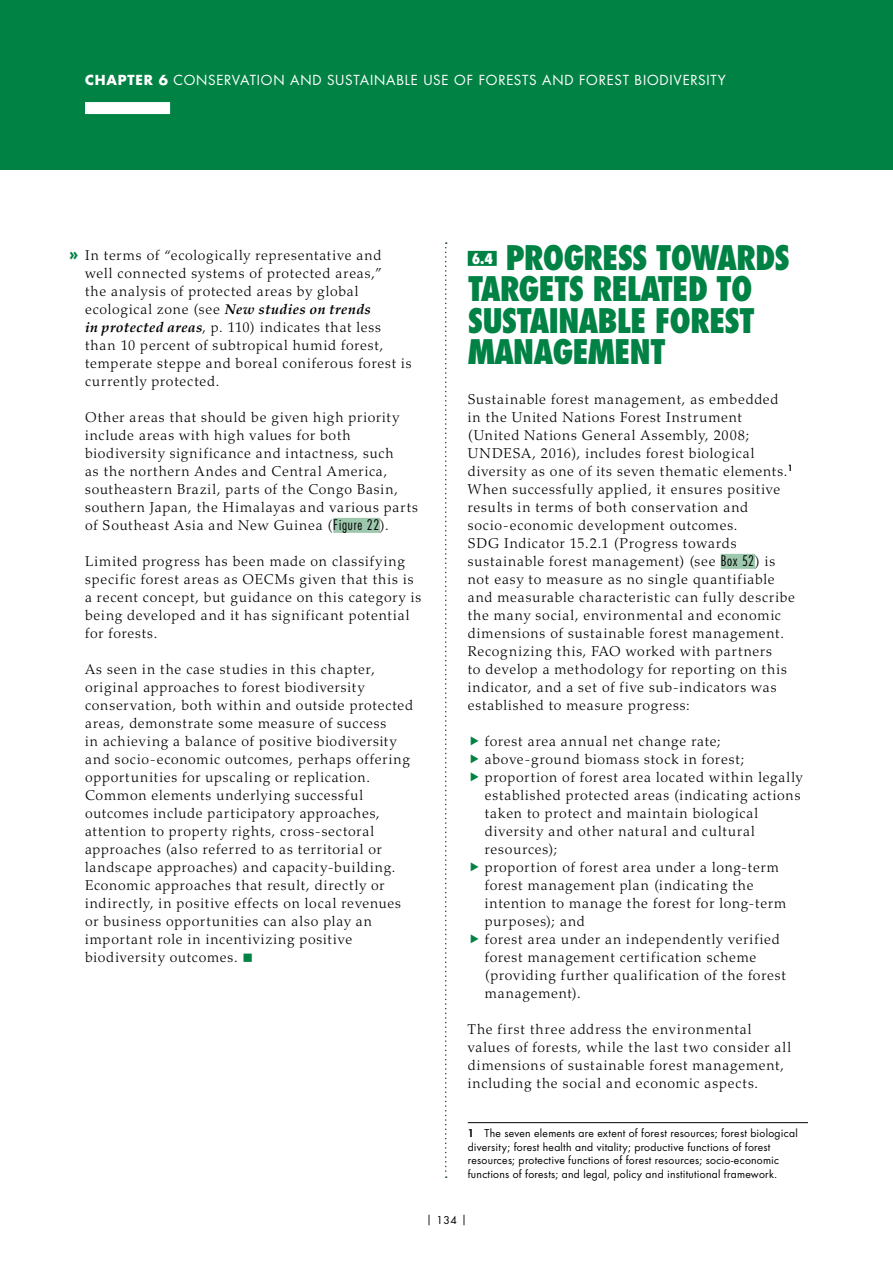
<style>
.page{position:relative;width:893px;height:1263px;background:#fff}
.page>*{position:absolute;margin:0;border:0;box-sizing:border-box;transform-origin:0 0}
.t1{font:800 condensed 33px/31.5px "Futura Std";letter-spacing:-.03em;color:#008244}
.t2{font:800 16.5px "Futura Std";color:#008244}
.t3{font:300 14.25px/18px "Palatino LT Std";letter-spacing:.055em;color:#000}
.t4{font:800 condensed 14.25px "Futura Std";color:#fff}
.t5{font:13.5px "Futura Std";letter-spacing:.055em;color:#fff}
.t6{font:10.5px/13.5px "Futura Std";letter-spacing:.025em;color:#000}
.s1{font-weight:700}
.s2{font-weight:700;font-style:italic}
.s3{font-family:"Futura Std";font-stretch:condensed}
.s4{color:#008244}
.s5{font-weight:800}
</style>
<div class="page">
<div style="left:0;top:0;width:893px;height:170px;background:#008244"></div>
<div style="left:85px;top:102px;width:85px;height:12px;background:#fff"></div>
<svg style="left:445px;top:242px;width:2px;height:936px"></svg>
<div style="left:333px;top:518px;width:47px;height:15px;background:#9ec8ad"></div>
<div style="left:468px;top:251px;width:29px;height:15px;background:#008244"></div>
<div style="left:721px;top:554px;width:34px;height:15px;background:#9ec8ad"></div>
<hr style="left:468px;top:1122px;width:340px;height:1px;background:#000">
<p class="t5" style="left:85px;top:71px;width:642px"><span class="s1">CHAPTER 6</span> CONSERVATION AND SUSTAINABLE USE OF FORESTS AND FOREST BIODIVERSITY</p>
<p class="t3" style="left:85px;top:246px;width:328px">In terms of “ecologically representative and well connected systems of protected areas,”<br>the analysis of protected areas by global ecological zone (see <span class="s2">New studies on trends<br>in protected areas</span>, p. 110) indicates that less than 10 percent of subtropical humid forest, temperate steppe and boreal coniferous forest is currently protected.</p>
<p class="t3" style="left:85px;top:408px;width:334px">Other areas that should be given high priority include areas with high values for both biodiversity significance and intactness, such<br>as the northern Andes and Central America, southeastern Brazil, parts of the Congo Basin, southern Japan, the Himalayas and various parts of Southeast Asia and New Guinea (<span class="s3">Figure 22</span>).</p>
<p class="t3" style="left:85px;top:552px;width:338px">Limited progress has been made on classifying specific forest areas as OECMs given that this is a recent concept, but guidance on this category is being developed and it has significant potential for forests.</p>
<p class="t3" style="left:85px;top:660px;width:330px">As seen in the case studies in this chapter, original approaches to forest biodiversity conservation, both within and outside protected areas, demonstrate some measure of success<br>in achieving a balance of positive biodiversity and socio-economic outcomes, perhaps offering opportunities for upscaling or replication.<br>Common elements underlying successful outcomes include participatory approaches, attention to property rights, cross-sectoral approaches (also referred to as territorial or landscape approaches) and capacity-building.<br>Economic approaches that result, directly or indirectly, in positive effects on local revenues or business opportunities can also play an important role in incentivizing positive biodiversity outcomes. <span class="s4">■</span></p>
<p class="t2" style="left:69px;top:243px;width:11px">»</p>
<h1 class="t1" style="left:468px;top:241px;width:324px;text-indent:38px">PROGRESS TOWARDS<br>TARGETS RELATED TO<br>SUSTAINABLE FOREST<br>MANAGEMENT</h1>
<p class="t3" style="left:468px;top:390px;width:329px">Sustainable forest management, as embedded<br>in the United Nations Forest Instrument (United Nations General Assembly, 2008; UNDESA, 2016), includes forest biological diversity as one of its seven thematic elements.<sup>1<br></sup>When successfully applied, it ensures positive results in terms of both conservation and socio-economic development outcomes.<br>SDG Indicator 15.2.1 (Progress towards sustainable forest management) (see <span class="s3">Box 52</span>) is not easy to measure as no single quantifiable and measurable characteristic can fully describe the many social, environmental and economic dimensions of sustainable forest management.<br>Recognizing this, FAO worked with partners<br>to develop a methodology for reporting on this indicator, and a set of five sub-indicators was established to measure progress:</p>
<p class="t3" style="left:485px;top:732px;width:320px">forest area annual net change rate; above-ground biomass stock in forest; proportion of forest area located within legally established protected areas (indicating actions taken to protect and maintain biological diversity and other natural and cultural resources);<br>proportion of forest area under a long-term forest management plan (indicating the intention to manage the forest for long-term purposes); and<br>forest area under an independently verified forest management certification scheme (providing further qualification of the forest management).</p>
<p class="t3" style="left:468px;top:1020px;width:325px">The first three address the environmental values of forests, while the last two consider all dimensions of sustainable forest management, including the social and economic aspects.</p>
<p class="t6" style="left:468px;top:1127px;width:331px"><span class="s5">1</span> The seven elements are extent of forest resources; forest biological diversity; forest health and vitality; productive functions of forest resources; protective functions of forest resources; socio-economic functions of forests; and legal, policy and institutional framework.</p>
<p class="t4" style="left:472px;top:249px;width:23px">6.4</p>
<p class="t6" style="left:426px;top:1214px;width:42px">| 134 |</p>
</div>
